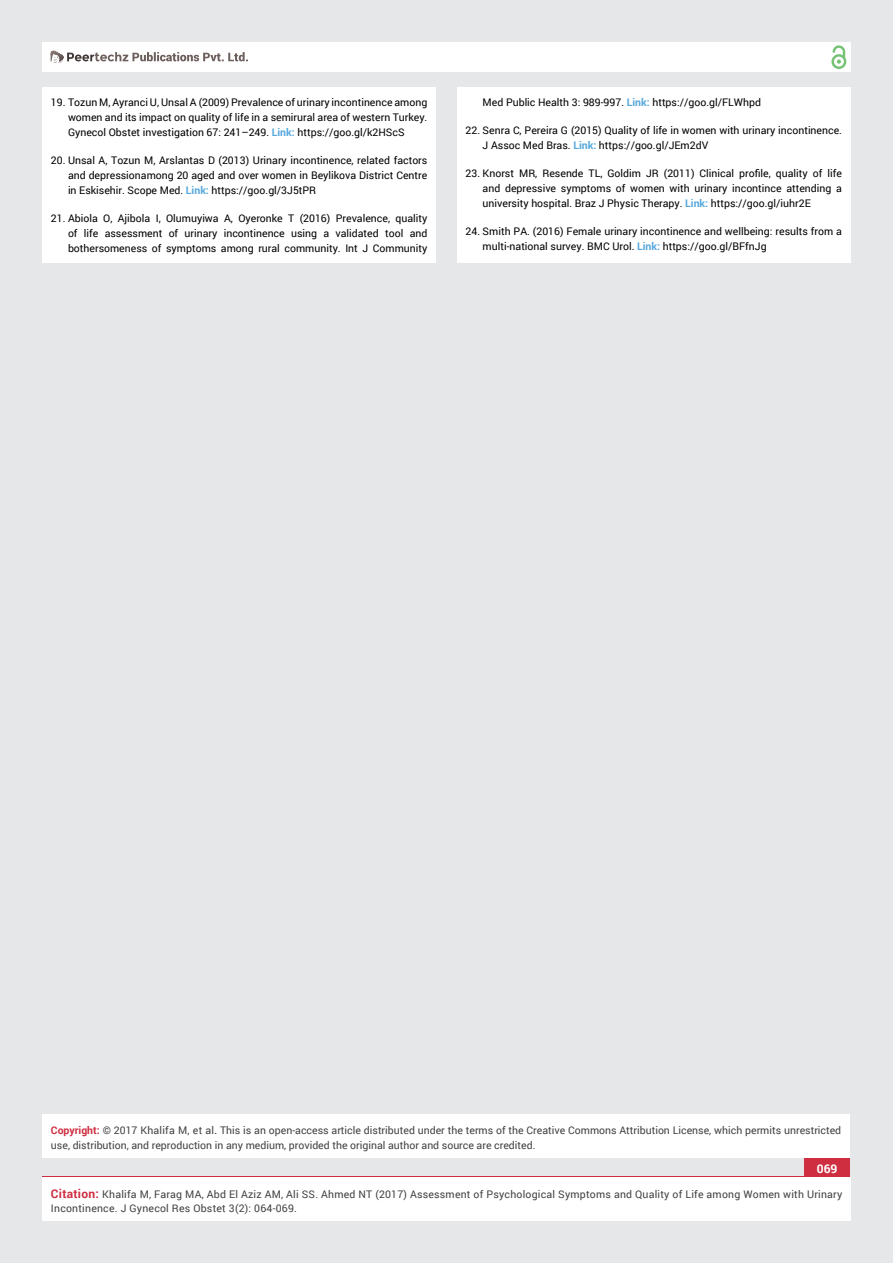
<style>
.page{position:relative;width:893px;height:1263px;background:#e6e7e8}
.page>*{position:absolute;margin:0;border:0;box-sizing:border-box;transform-origin:0 0}
.t1{font:700 12px "Roboto";color:#fff}
.t2{font:10.5px/15px "Roboto";color:#000;text-align:justify}
.t3{font:10.5px/15px "Roboto";color:#414042}
.t4{font:10.5px/13.5px "Roboto";letter-spacing:.02em;color:#414042}
.s1{font-weight:700;color:#56a8dd}
.s2{font-weight:700;color:#cf2e41}
.s3{color:#0e0e0e}
.s4{font-weight:700;font-size:12px;color:#cf2e41}
</style>
<div class="page">
<div style="left:42px;top:43px;width:808px;height:29px;background:#fff"></div>
<div style="left:831px;top:54px;width:15px;height:15px;border:2px solid #74c273;border-radius:50%"></div>
<svg style="left:831px;top:45px;width:15px;height:19px"></svg>
<div style="left:804px;top:1157px;width:46px;height:43px;background:#cf2e41"></div>
<svg style="left:49px;top:50px;width:199px;height:14px"></svg>
<div style="left:42px;top:1177px;width:809px;height:43px;background:#fff"></div>
<div style="left:42px;top:1115px;width:808px;height:43px;background:#fff"></div>
<div style="left:42px;top:87px;width:394px;height:175px;background:#fff"></div>
<div style="left:457px;top:87px;width:393px;height:175px;background:#fff"></div>
<p class="t2" style="left:68px;top:95px;width:361px;text-indent:-17px">19. Tozun M, Ayranci U, Unsal A (2009) Prevalence of urinary incontinence among women and its impact on quality of life in a semirural area of western Turkey.<br>Gynecol Obstet investigation 67: 241–249. <span class="s1">Link:</span> https://goo.gl/k2HScS</p>
<p class="t2" style="left:68px;top:152px;width:361px;text-indent:-17px">20. Unsal A, Tozun M, Arslantas D (2013) Urinary incontinence, related factors and depressionamong 20 aged and over women in Beylikova District Centre in Eskisehir. Scope Med. <span class="s1">Link:</span> https://goo.gl/3J5tPR</p>
<p class="t2" style="left:68px;top:210px;width:361px;text-indent:-17px">21. Abiola O, Ajibola I, Olumuyiwa A, Oyeronke T (2016) Prevalence, quality of life assessment of urinary incontinence using a validated tool and bothersomeness of symptoms among rural community. Int J Community</p>
<p class="t2" style="left:483px;top:95px;width:280px">Med Public Health 3: 989-997. <span class="s1">Link:</span> https://goo.gl/FLWhpd</p>
<p class="t2" style="left:483px;top:122px;width:361px;text-indent:-17px">22. Senra C, Pereira G (2015) Quality of life in women with urinary incontinence.<br>J Assoc Med Bras. <span class="s1">Link:</span> https://goo.gl/JEm2dV</p>
<p class="t2" style="left:483px;top:165px;width:361px;text-indent:-17px">23. Knorst MR, Resende TL, Goldim JR (2011) Clinical profile, quality of life and depressive symptoms of women with urinary incontince attending a university hospital. Braz J Physic Therapy. <span class="s1">Link:</span> https://goo.gl/iuhr2E</p>
<p class="t2" style="left:483px;top:223px;width:361px;text-indent:-17px">24. Smith PA. (2016) Female urinary incontinence and wellbeing: results from a multi-national survey. BMC Urol. <span class="s1">Link:</span> https://goo.gl/BFfnJg</p>
<p class="t3" style="left:51px;top:1123px;width:792px"><span class="s2">Copyright:</span> © 2017 Khalifa M, et al<span class="s3">.</span> This is an open-access article distributed under the terms of the Creative Commons Attribution License, which permits unrestricted use, distribution, and reproduction in any medium, provided the original author and source are credited.</p>
<p class="t1" style="left:817px;top:1161px;width:22px">069</p>
<p class="t4" style="left:51px;top:1188px;width:793px"><span class="s4">Citation:</span> Khalifa M, Farag MA, Abd El Aziz AM, Ali SS. Ahmed NT (2017) Assessment of Psychological Symptoms and Quality of Life among Women with Urinary<br>Incontinence. J Gynecol Res Obstet 3(2): 064-069.</p>
</div>
